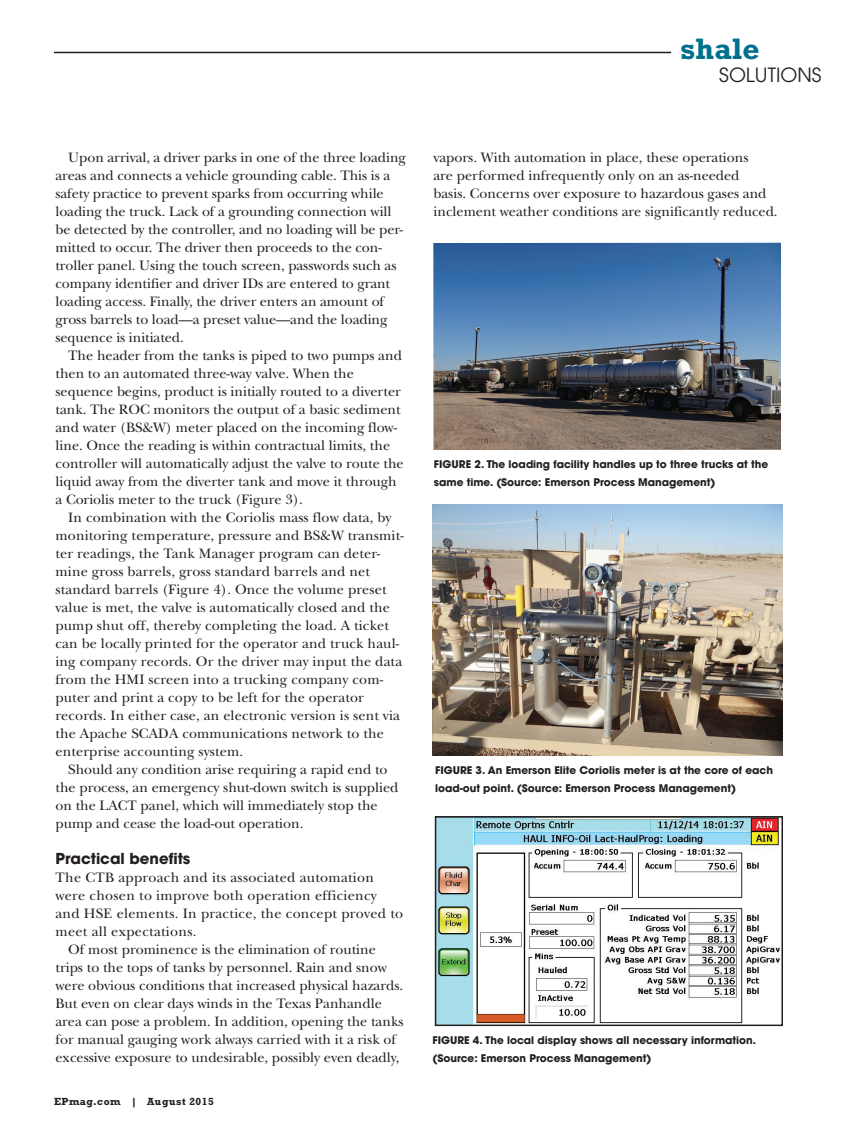
<style>
.page{position:relative;width:864px;height:1134px;background:#fff}
.page>*{position:absolute;margin:0;border:0;box-sizing:border-box;transform-origin:0 0}
.t1{font:700 30px "Rockwell Std";color:#00718c}
.t2{font:19.5px "Avant Garde";color:#231f20}
.t3{font:700 15px "Avant Garde";color:#231f20}
.t4{font:14.25px/18px "New Baskerville";color:#231f20}
.t5{font:14.25px "New Baskerville";letter-spacing:.02em;color:#231f20}
.t6{font:700 10.5px/18px "Avant Garde";color:#231f20}
.t7{font:700 10.5px "Rockwell Std";letter-spacing:.05em;color:#231f20}
</style>
<div class="page">
<hr style="left:54px;top:52px;width:617px;height:1px;background:#231f20">
<img style="left:433px;top:243px;width:348px;height:207px">
<img style="left:432px;top:504px;width:351px;height:252px">
<img style="left:438px;top:819px;width:342px;height:204px">
<div style="left:435px;top:816px;width:348px;height:210px;border:2px solid #231f20"></div>
<h1 class="t1" style="left:680px;top:39px;width:81px">shale</h1>
<h2 class="t2" style="left:719px;top:67px;width:104px">SOLUTIONS</h2>
<p class="t4" style="left:56px;top:150px;width:352px;text-indent:13px">Upon arrival, a driver parks in one of the three loading areas and connects a vehicle grounding cable. This is a safety practice to prevent sparks from occurring while loading the truck. Lack of a grounding connection will be detected by the controller, and no loading will be per&shy;mitted to occur. The driver then proceeds to the con&shy;troller panel. Using the touch screen, passwords such as company identifier and driver IDs are entered to grant loading access. Finally, the driver enters an amount of gross barrels to load—a preset value—and the loading sequence is initiated.</p>
<p class="t4" style="left:56px;top:348px;width:350px;text-indent:13px">The header from the tanks is piped to two pumps and then to an automated three-way valve. When the sequence begins, product is initially routed to a diverter tank. The ROC monitors the output of a basic sediment and water (BS&amp;W) meter placed on the incoming flow&shy;line. Once the reading is within contractual limits, the controller will automatically adjust the valve to route the liquid away from the diverter tank and move it through a Coriolis meter to the truck (Figure 3).</p>
<p class="t4" style="left:56px;top:510px;width:350px;text-indent:13px">In combination with the Coriolis mass flow data, by monitoring temperature, pressure and BS&amp;W transmit&shy;ter readings, the Tank Manager program can deter&shy;mine gross barrels, gross standard barrels and net standard barrels (Figure 4). Once the volume preset value is met, the valve is automatically closed and the pump shut off, thereby completing the load. A ticket can be locally printed for the operator and truck haul&shy;ing company records. Or the driver may input the data from the HMI screen into a trucking company com&shy;puter and print a copy to be left for the operator records. In either case, an electronic version is sent via the Apache SCADA communications network to the enterprise accounting system.</p>
<p class="t4" style="left:56px;top:762px;width:344px;text-indent:13px">Should any condition arise requiring a rapid end to the process, an emergency shut-down switch is supplied on the LACT panel, which will immediately stop the pump and cease the load-out operation.</p>
<p class="t3" style="left:56px;top:853px;width:136px">Practical benefits</p>
<p class="t5" style="left:56px;top:872px;width:320px">The CTB approach and its associated automation</p>
<p class="t5" style="left:56px;top:890px;width:323px">were chosen to improve both operation efficiency</p>
<p class="t5" style="left:56px;top:908px;width:349px">and HSE elements. In practice, the concept proved to</p>
<p class="t5" style="left:56px;top:926px;width:142px">meet all expectations.</p>
<p class="t4" style="left:68px;top:942px;width:309px">Of most prominence is the elimination of routine</p>
<p class="t4" style="left:56px;top:960px;width:333px">trips to the tops of tanks by personnel. Rain and snow</p>
<p class="t4" style="left:56px;top:978px;width:349px">were obvious conditions that increased physical hazards.</p>
<p class="t4" style="left:56px;top:996px;width:328px">But even on clear days winds in the Texas Panhandle</p>
<p class="t4" style="left:56px;top:1014px;width:350px">area can pose a problem. In addition, opening the tanks</p>
<p class="t4" style="left:56px;top:1032px;width:342px">for manual gauging work always carried with it a risk of</p>
<p class="t4" style="left:56px;top:1050px;width:345px">excessive exposure to undesirable, possibly even deadly,</p>
<p class="t7" style="left:54px;top:1098px;width:162px">EPmag.com | August 2015</p>
<p class="t4" style="left:434px;top:150px;width:346px">vapors. With automation in place, these operations<br>are performed infrequently only on an as-needed<br>basis. Concerns over exposure to hazardous gases and inclement weather conditions are significantly reduced.</p>
<p class="t6" style="left:434px;top:457px;width:336px">FIGURE 2. The loading facility handles up to three trucks at the same time. (Source: Emerson Process Management)</p>
<p class="t6" style="left:435px;top:763px;width:340px">FIGURE 3. An Emerson Elite Coriolis meter is at the core of each load-out point. (Source: Emerson Process Management)</p>
<p class="t6" style="left:432px;top:1033px;width:325px">FIGURE 4. The local display shows all necessary information. (Source: Emerson Process Management)</p>
</div>
